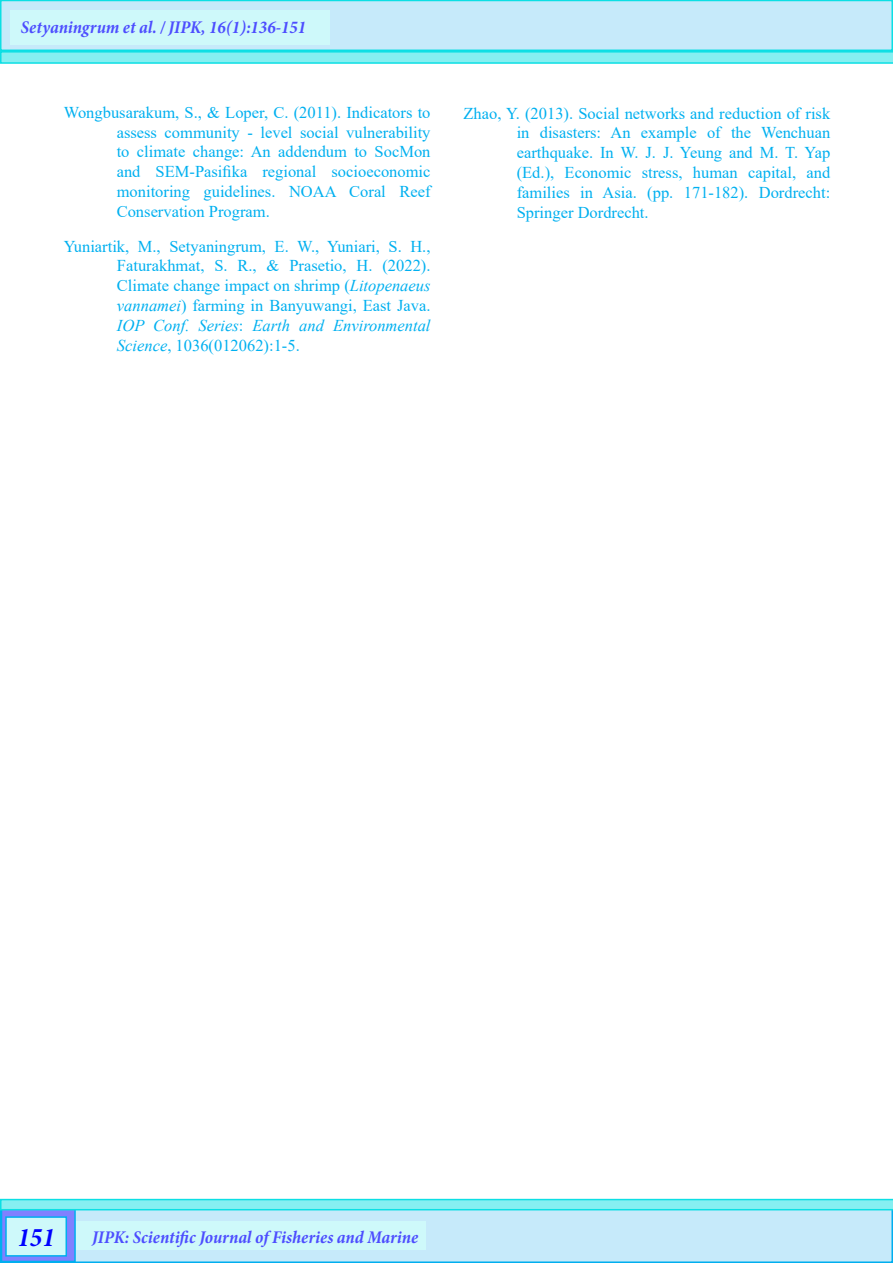
<style>
.page{position:relative;width:893px;height:1263px;background:#fff}
.page>*{position:absolute;margin:0;border:0;box-sizing:border-box;transform-origin:0 0}
.t1{font:italic 700 condensed 27px "Minion Pro";color:#00f}
.t2{font:italic 700 condensed 18px "Minion Pro";color:#4d4dff}
.t3{font:16.5px/19.8px "Times New Roman";color:#00b0f0;text-align:justify}
.s1{font-style:italic}
</style>
<div class="page">
<div style="left:1px;top:1200px;width:891px;height:62px;background:#c6eafa"></div>
<div style="left:0;top:1199px;width:893px;height:64px;border:2px solid #00aeef"></div>
<div style="left:2px;top:1201px;width:73px;height:60px;background:#8080ff"></div>
<div style="left:1px;top:1200px;width:75px;height:62px;border:2px solid #00aeef"></div>
<div style="left:1px;top:0;width:891px;height:50px;background:#c6eafa"></div>
<div style="left:0;top:0;width:893px;height:51px;border:2px solid #0cdfe4"></div>
<div style="left:10px;top:10px;width:319px;height:35px;background:#cef9fa"></div>
<svg style="left:0;top:51px;width:893px;height:13px;background:#6bebed"></svg>
<svg style="left:0;top:1199px;width:893px;height:11px;background:#6bebee"></svg>
<div style="left:6px;top:1217px;width:60px;height:39px;background:#cef9fa"></div>
<div style="left:5px;top:1216px;width:62px;height:40px;border:2px solid #00aeef"></div>
<div style="left:76px;top:1222px;width:349px;height:28px;background:#cef9fa"></div>
<p class="t2" style="left:21px;top:15px;width:287px">Setyaningrum et al. / JIPK, 16(1):136-151</p>
<p class="t3" style="left:117px;top:102px;width:315px;text-indent:-53px">Wongbusarakum, S., &amp; Loper, C. (2011). Indicators to assess community ‐ level social vulnerability to climate change: An addendum to SocMon and SEM-Pasifika regional socioeconomic monitoring guidelines. NOAA Coral Reef Conservation Program.</p>
<p class="t3" style="left:117px;top:236px;width:315px;text-indent:-53px">Yuniartik, M., Setyaningrum, E. W., Yuniari, S. H., Faturakhmat, S. R., &amp; Prasetio, H. (2022).<br>Climate change impact on shrimp (<span class="s1">Litopenaeus vannamei</span>) farming in Banyuwangi, East Java.<br><span class="s1">IOP Conf. Series</span>: <span class="s1">Earth and Environmental Science</span>, 1036(012062):1-5.</p>
<p class="t3" style="left:517px;top:103px;width:315px;text-indent:-53px">Zhao, Y. (2013). Social networks and reduction of risk in disasters: An example of the Wenchuan earthquake. In W. J. J. Yeung and M. T. Yap (Ed.), Economic stress, human capital, and families in Asia. (pp. 171-182). Dordrecht:<br>Springer Dordrecht.</p>
<p class="t1" style="left:17px;top:1219px;width:39px">151</p>
<p class="t2" style="left:92px;top:1225px;width:327px">JIPK: Scientific Journal of Fisheries and Marine</p>
</div>
